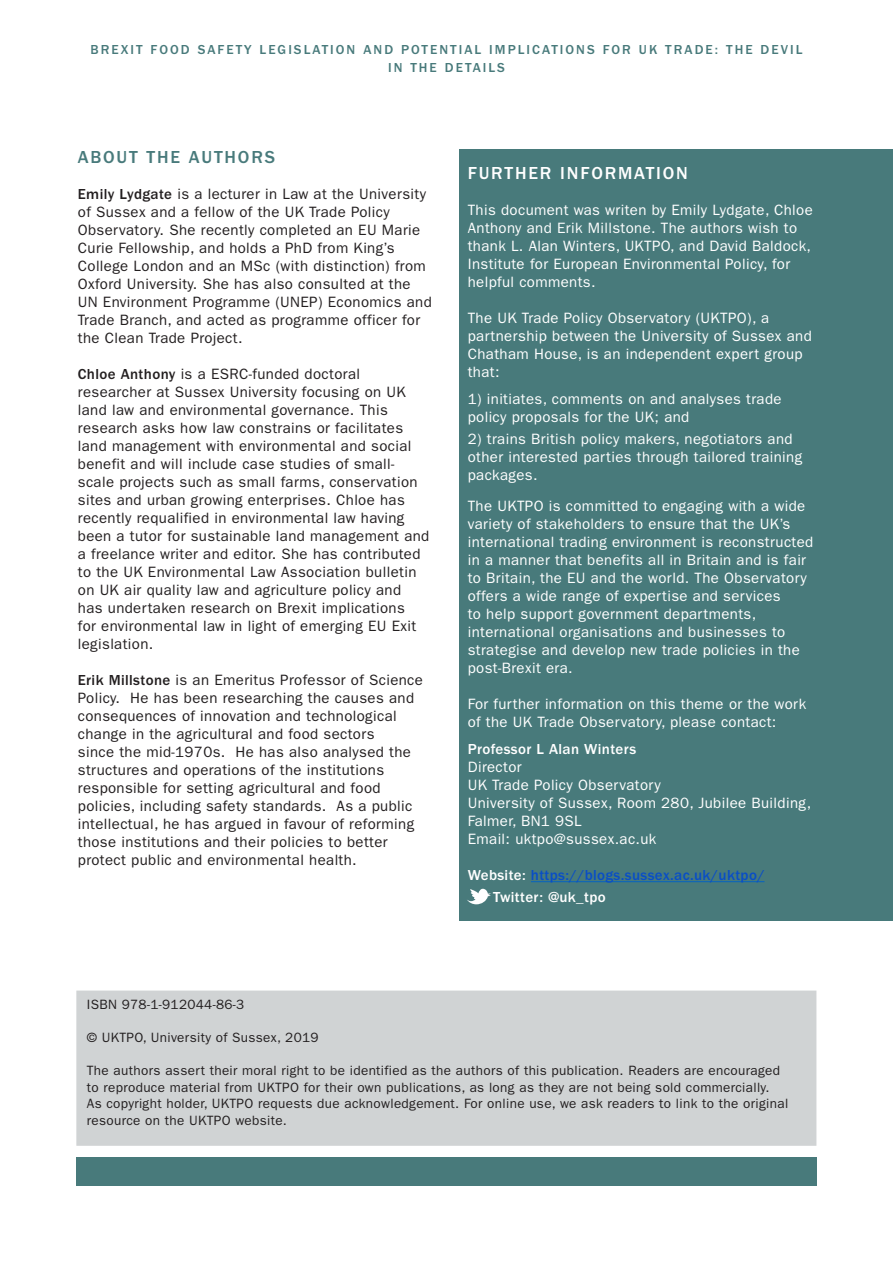
<style>
.page{position:relative;width:893px;height:1263px;background:#fff}
.page>*{position:absolute;margin:0;border:0;box-sizing:border-box;transform-origin:0 0}
.t1{font:500 18px "ITC Franklin Gothic Std";letter-spacing:.1em;color:#fff}
.CH_Subhead_1{font:500 18px "ITC Franklin Gothic Std";letter-spacing:.1em;color:#487a7b}
.UKTPO_PARAGRAPH{font:15px/18px "ITC Franklin Gothic Std";letter-spacing:.025em;color:#231f20}
.t2{font:15px/18px "ITC Franklin Gothic Std";letter-spacing:.025em;color:#fff}
.t3{font:500 15px/18px "ITC Franklin Gothic Std";letter-spacing:.025em;color:#fff}
.t4{font:500 15px "ITC Franklin Gothic Std";letter-spacing:.025em;color:#094ec6}
.t5{font:13.5px/16.5px "ITC Franklin Gothic Std";letter-spacing:.025em;color:#231f20}
.t6{font:500 13.5px/18px "ITC Franklin Gothic Std";letter-spacing:.15em;color:#487a7b;text-align:center}
.s1{font-weight:500}
.s2{font-weight:400}
.s3{color:#fff}
</style>
<div class="page">
<div style="left:76px;top:1157px;width:740px;height:29px;background:#487a7b"></div>
<div style="left:76px;top:990px;width:740px;height:156px;background:#d0d3d4;border:2px solid #d0d3d4"></div>
<div style="left:459px;top:150px;width:434px;height:771px;background:#487a7b"></div>
<hr style="left:531px;top:881px;width:233px;height:1px;background:#0563c1">
<svg style="left:467px;top:889px;width:24px;height:15px"></svg>
<p class="t6" style="left:91px;top:41px;width:713px">BREXIT FOOD SAFETY LEGISLATION AND POTENTIAL IMPLICATIONS FOR UK TRADE: THE DEVIL<br>IN THE DETAILS</p>
<p class="CH_Subhead_1" style="left:78px;top:147px;width:199px">ABOUT THE AUTHORS</p>
<p class="UKTPO_PARAGRAPH" style="left:78px;top:185px;width:355px"><span class="s1">Emily Lydgate</span> is a lecturer in Law at the University of Sussex and a fellow of the UK Trade Policy Observatory. She recently completed an EU Marie Curie Fellowship, and holds a PhD from King’s College London and an MSc (with distinction) from Oxford University. She has also consulted at the UN Environment Programme (UNEP) Economics and Trade Branch, and acted as programme officer for the Clean Trade Project.</p>
<p class="UKTPO_PARAGRAPH" style="left:78px;top:365px;width:353px"><span class="s1">Chloe Anthony</span> is a ESRC-funded doctoral researcher at Sussex University focusing on UK land law and environmental governance. This research asks how law constrains or facilitates land management with environmental and social benefit and will include case studies of small&shy;scale projects such as small farms, conservation sites and urban growing enterprises. Chloe has recently requalified in environmental law having been a tutor for sustainable land management and a freelance writer and editor. She has contributed to the UK Environmental Law Association bulletin on UK air quality law and agriculture policy and has undertaken research on Brexit implications<br>for environmental law in light of emerging EU Exit legislation.</p>
<p class="UKTPO_PARAGRAPH" style="left:78px;top:671px;width:347px"><span class="s1">Erik Millstone</span> is an Emeritus Professor of Science Policy. He has been researching the causes and consequences of innovation and technological change in the agricultural and food sectors<br>since the mid-1970s. He has also analysed the structures and operations of the institutions responsible for setting agricultural and food policies, including safety standards. As a public intellectual, he has argued in favour of reforming those institutions and their policies to better protect public and environmental health.</p>
<p class="t1" style="left:468px;top:163px;width:222px">FURTHER INFORMATION</p>
<p class="t2" style="left:468px;top:201px;width:346px">This document was writen by Emily Lydgate, Chloe Anthony and Erik Millstone. The authors wish to thank L. Alan Winters, UKTPO, and David Baldock, Institute for European Environmental Policy, for helpful comments.</p>
<p class="t2" style="left:468px;top:309px;width:346px">The UK Trade Policy Observatory (UKTPO), a partnership between the University of Sussex and Chatham House, is an independent expert group that:</p>
<p class="t2" style="left:468px;top:390px;width:315px">1) initiates, comments on and analyses trade policy proposals for the UK; and</p>
<p class="t2" style="left:468px;top:430px;width:336px">2) trains British policy makers, negotiators and other interested parties through tailored training packages.</p>
<p class="t2" style="left:468px;top:497px;width:347px">The UKTPO is committed to engaging with a wide variety of stakeholders to ensure that the UK’s international trading environment is reconstructed in a manner that benefits all in Britain and is fair to Britain, the EU and the world. The Observatory offers a wide range of expertise and services<br>to help support government departments, international organisations and businesses to strategise and develop new trade policies in the post-Brexit era.</p>
<p class="t2" style="left:468px;top:695px;width:340px">For further information on this theme or the work of the UK Trade Observatory, please contact:</p>
<p class="t3" style="left:468px;top:740px;width:170px">Professor L Alan Winters<br><span class="s2">Director</span></p>
<p class="t2" style="left:468px;top:776px;width:194px">UK Trade Policy Observatory</p>
<p class="t2" style="left:468px;top:794px;width:345px">University of Sussex, Room 280, Jubilee Building,<br>Falmer, BN1 9SL</p>
<p class="t2" style="left:468px;top:830px;width:190px">Email: uktpo@sussex.ac.uk</p>
<p class="t4" style="left:468px;top:867px;width:298px"><span class="s3">Website:</span> https://blogs.sussex.ac.uk/uktpo/</p>
<p class="t3" style="left:493px;top:889px;width:114px">Twitter: @uk_tpo</p>
<p class="t5" style="left:87px;top:996px;width:159px">ISBN 978-1-912044-86-3</p>
<p class="t5" style="left:87px;top:1029px;width:233px">© UKTPO, University of Sussex, 2019</p>
<p class="t5" style="left:87px;top:1062px;width:703px">The authors assert their moral right to be identified as the authors of this publication. Readers are encouraged to reproduce material from UKTPO for their own publications, as long as they are not being sold commercially.<br>As copyright holder, UKTPO requests due acknowledgement. For online use, we ask readers to link to the original resource on the UKTPO website.</p>
</div>
